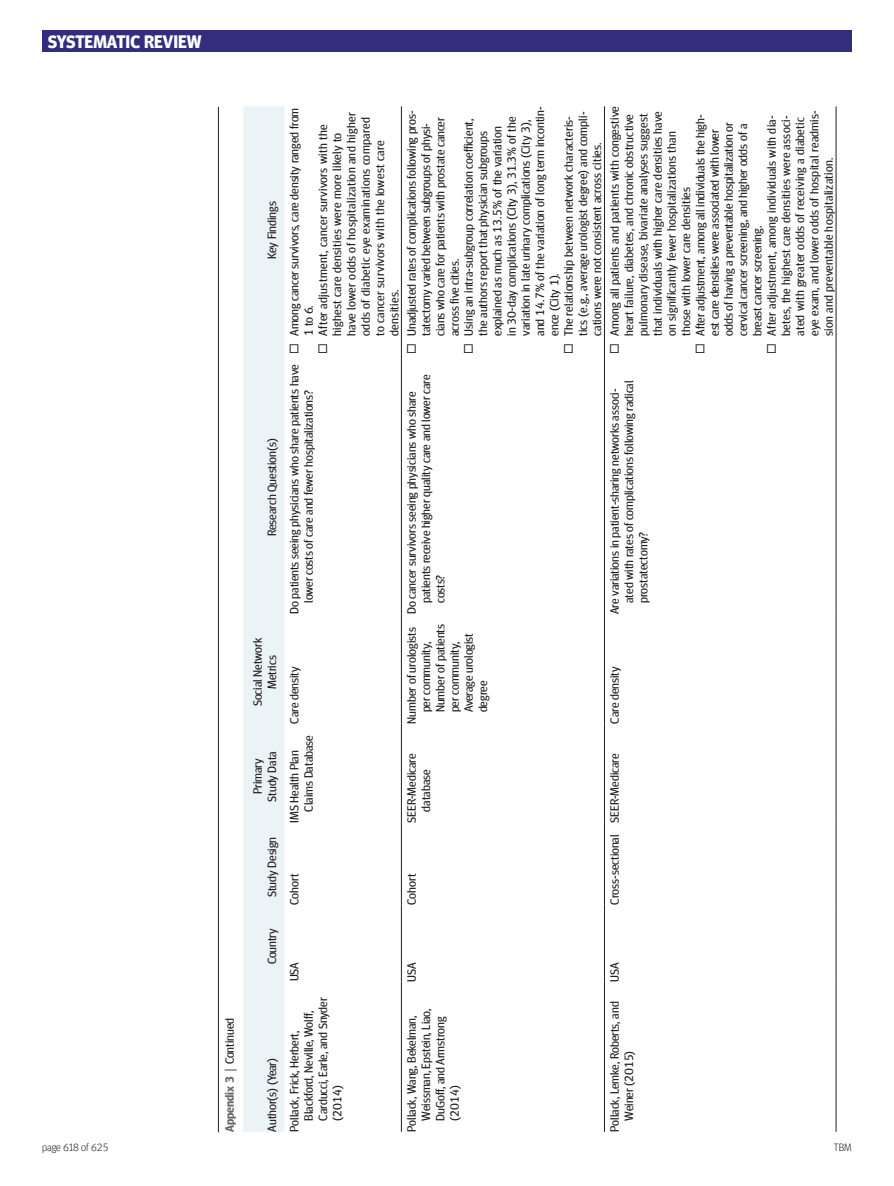
<style>
.page{position:relative;width:894px;height:1186px;background:#fff}
.page>*{position:absolute;margin:0;border:0;box-sizing:border-box;transform-origin:0 0}
.t1{font:700 18px "Meta Headline Offc";color:#fff}
.t2{font:12px/14.2px "Meta Headline Offc";color:#231f20}
.t3{font:12px/14.2px "Meta Headline Offc";letter-spacing:.02em;color:#231f20}
.t4{font:12px/14.2px "Meta Headline Offc";letter-spacing:.03em;color:#231f20}
.t5{font:12px/14.2px "Meta Headline Offc";letter-spacing:.025em;color:#231f20}
.t6{font:700 12px "Meta Headline Offc";color:#6b6a68}
.t7{font:300 10.5px "Meta Headline Offc";color:#231f20}
.s1{font-family:"Baskerville EF";font-weight:500}
.s2{font-weight:400;color:#231f20}
</style>
<div class="page">
<div style="left:42px;top:30px;width:809px;height:21px;background:#332d7b"></div>
<div style="left:243px;top:106px;width:41px;height:1026px;background:#ebf3f6"></div>
<hr style="left:401px;top:981px;width:1px;height:151px;background:#231f20">
<hr style="left:401px;top:904px;width:1px;height:77px;background:#231f20">
<hr style="left:401px;top:823px;width:1px;height:81px;background:#231f20">
<hr style="left:401px;top:724px;width:1px;height:99px;background:#231f20">
<hr style="left:401px;top:614px;width:1px;height:110px;background:#231f20">
<hr style="left:401px;top:354px;width:1px;height:260px;background:#231f20">
<hr style="left:401px;top:106px;width:1px;height:248px;background:#231f20">
<hr style="left:604px;top:981px;width:1px;height:151px;background:#231f20">
<hr style="left:604px;top:904px;width:1px;height:77px;background:#231f20">
<hr style="left:604px;top:823px;width:1px;height:81px;background:#231f20">
<hr style="left:604px;top:724px;width:1px;height:99px;background:#231f20">
<hr style="left:604px;top:614px;width:1px;height:110px;background:#231f20">
<hr style="left:604px;top:354px;width:1px;height:260px;background:#231f20">
<hr style="left:604px;top:106px;width:1px;height:248px;background:#231f20">
<hr style="left:835px;top:981px;width:1px;height:151px;background:#231f20">
<hr style="left:835px;top:904px;width:1px;height:77px;background:#231f20">
<hr style="left:835px;top:823px;width:1px;height:81px;background:#231f20">
<hr style="left:835px;top:724px;width:1px;height:99px;background:#231f20">
<hr style="left:835px;top:614px;width:1px;height:110px;background:#231f20">
<hr style="left:835px;top:354px;width:1px;height:260px;background:#231f20">
<hr style="left:835px;top:106px;width:1px;height:248px;background:#231f20">
<hr style="left:218px;top:107px;width:1px;height:1025px;background:#231f20">
<h1 class="t1" style="left:48px;top:31px;width:155px">SYSTEMATIC REVIEW</h1>
<p class="t6" style="left:222px;top:1132px;width:116px;rotate:-90deg">Appendix 3 <span class="s1">|</span> <span class="s2">Continued</span></p>
<p class="t2" style="left:265px;top:259px;width:59px;rotate:-90deg">Key Findings</p>
<p class="t2" style="left:265px;top:536px;width:99px;rotate:-90deg">Research Question(s)</p>
<p class="t2" style="left:250px;top:706px;width:70px;text-align:center;rotate:-90deg">Social Network<br>Metrics</p>
<p class="t2" style="left:250px;top:802px;width:52px;text-align:center;rotate:-90deg">Primary<br>Study Data</p>
<p class="t2" style="left:265px;top:897px;width:62px;rotate:-90deg">Study Design</p>
<p class="t2" style="left:265px;top:964px;width:38px;rotate:-90deg">Country</p>
<p class="t2" style="left:265px;top:1132px;width:75px;rotate:-90deg">Author(s) (Year)</p>
<p class="t2" style="left:287px;top:336px;width:230px;text-indent:-18px;rotate:-90deg">◻ Among cancer survivors, care density ranged from<br>1 to 6.</p>
<p class="t4" style="left:316px;top:336px;width:225px;text-indent:-18px;rotate:-90deg">◻ After adjustment, cancer survivors with the highest care densities were more likely to have lower odds of hospitalization and higher odds of diabetic eye examinations compared to cancer survivors with the lowest care densities.</p>
<p class="t2" style="left:287px;top:603px;width:240px;text-indent:-11px;rotate:-90deg">Do patients seeing physicians who share patients have lower costs of care and fewer hospitalizations?</p>
<p class="t2" style="left:287px;top:724px;width:59px;rotate:-90deg">Care density</p>
<p class="t2" style="left:287px;top:811px;width:78px;text-indent:-11px;rotate:-90deg">IMS Health Plan<br>Claims Database</p>
<p class="t2" style="left:404px;top:336px;width:227px;text-indent:-18px;rotate:-90deg">◻ Unadjusted rates of complications following pros&shy;tatectomy varied between subgroups of physi&shy;cians who care for patients with prostate cancer across five cities.</p>
<p class="t2" style="left:461px;top:336px;width:231px;text-indent:-18px;rotate:-90deg">◻ Using an intra-subgroup correlation coefficient, the authors report that physician subgroups explained as much as 13.5% of the variation<br>in 30-day complications (City 3), 31.3% of the variation in late urinary complications (City 3), and 14.7% of the variation of long term incontin&shy;ence (City 1).</p>
<p class="t2" style="left:561px;top:336px;width:226px;text-indent:-18px;rotate:-90deg">◻ The relationship between network characteris&shy;tics (e.g., average urologist degree) and compli&shy;cations were not consistent across cities.</p>
<p class="t2" style="left:404px;top:603px;width:230px;text-indent:-11px;rotate:-90deg">Do cancer survivors seeing physicians who share patients receive higher quality care and lower care costs?</p>
<p class="t2" style="left:405px;top:712px;width:90px;text-indent:-11px;rotate:-90deg">Number of urologists per community,<br>Number of patients per community,<br>Average urologist degree</p>
<p class="t2" style="left:405px;top:823px;width:71px;text-align:center;rotate:-90deg">SEER-Medicare database</p>
<p class="t2" style="left:287px;top:904px;width:32px;rotate:-90deg">Cohort</p>
<p class="t2" style="left:405px;top:905px;width:32px;rotate:-90deg">Cohort</p>
<p class="t3" style="left:607px;top:336px;width:231px;text-indent:-18px;rotate:-90deg">◻ Among all patients and patients with congestive heart failure, diabetes, and chronic obstructive pulmonary disease, bivariate analyses suggest that individuals with higher care densities have on significantly fewer hospitalizations than those with lower care densities</p>
<p class="t2" style="left:693px;top:336px;width:223px;text-indent:-18px;rotate:-90deg">◻ After adjustment, among all individuals the high&shy;est care densities were associated with lower odds of having a preventable hospitalization or cervical cancer screening, and higher odds of a breast cancer screening.</p>
<p class="t5" style="left:764px;top:336px;width:228px;text-indent:-18px;rotate:-90deg">◻ After adjustment, among individuals with dia&shy;betes, the highest care densities were associ&shy;ated with greater odds of receiving a diabetic eye exam, and lower odds of hospital readmis&shy;sion and preventable hospitalization.</p>
<p class="t2" style="left:607px;top:603px;width:224px;text-indent:-11px;rotate:-90deg">Are variations in patient-sharing networks associ&shy;ated with rates of complications following radical prostatectomy?</p>
<p class="t2" style="left:607px;top:724px;width:59px;rotate:-90deg">Care density</p>
<p class="t2" style="left:607px;top:905px;width:152px;rotate:-90deg">Cross-sectional SEER-Medicare</p>
<p class="t2" style="left:287px;top:981px;width:21px;rotate:-90deg">USA</p>
<p class="t2" style="left:287px;top:1120px;width:125px;text-indent:-11px;rotate:-90deg">Pollack, Frick, Herbert,<br>Blackford, Neville, Wolff,<br>Carducci, Earle, and Snyder (2014)</p>
<p class="t2" style="left:405px;top:981px;width:21px;rotate:-90deg">USA</p>
<p class="t2" style="left:405px;top:1120px;width:114px;text-indent:-11px;rotate:-90deg">Pollack, Wang, Bekelman,<br>Weissman, Epstein, Liao,<br>DuGoff, and Armstrong (2014)</p>
<p class="t2" style="left:607px;top:981px;width:21px;rotate:-90deg">USA</p>
<p class="t2" style="left:607px;top:1120px;width:121px;text-indent:-11px;rotate:-90deg">Pollack, Lemke, Roberts, and<br>Weiner (2015)</p>
<p class="t7" style="left:42px;top:1141px;width:68px">page 618 of 625</p>
<p class="t7" style="left:833px;top:1141px;width:19px">TBM</p>
</div>
